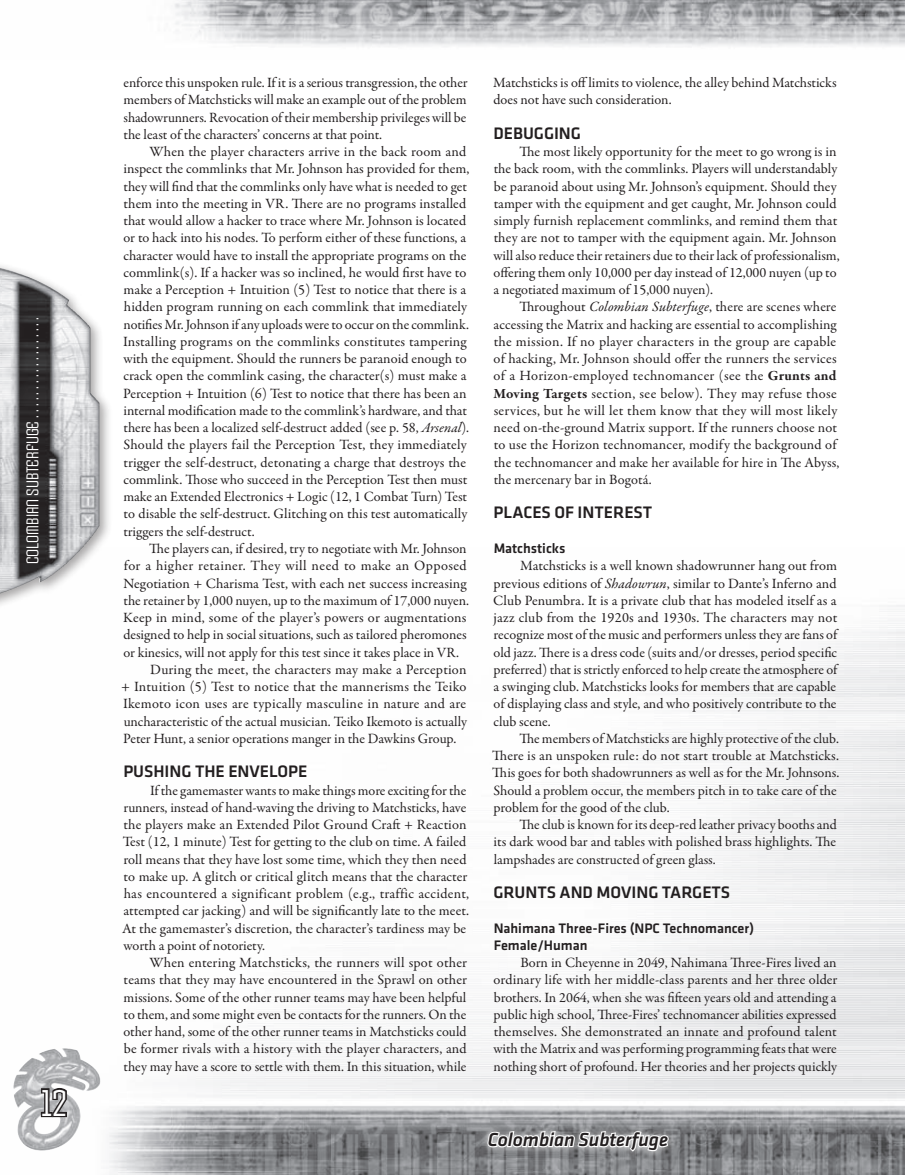
<style>
.page{position:relative;width:905px;height:1175px;background:#fff}
.page>*{position:absolute;margin:0;border:0;box-sizing:border-box;transform-origin:0 0}
.t1{font:condensed 36px "Armada";color:#fff}
.t2{font:italic 500 19.5px "Klavika";color:#231f20}
.t3{font:500 17.25px "Klavika";color:#231f20}
.t4{font:condensed 16.5px "Armada";color:#fff}
.t5{font:14.25px/17.2px "Garamond Premr Pro";color:#231f20}
.t6{font:500 14.25px/17.2px "Klavika";color:#231f20}
.t7{font:14.25px "Garamond Premr Pro";letter-spacing:.02em;color:#231f20}
.t8{font:14.25px "Garamond Premr Pro";letter-spacing:.025em;color:#231f20}
.s1{font-style:italic}
.s2{font-weight:700}
</style>
<div class="page">
<img style="left:14px;top:605px;width:890px;height:569px">
<img style="left:174px;top:0;width:730px;height:47px">
<img style="left:13px;top:1048px;width:53px;height:41px">
<svg style="left:39px;top:1086px;width:29px;height:32px"></svg>
<div style="left:480px;top:1124px;width:196px;height:34px;background:#fff;opacity:.71"></div>
<svg style="left:486px;top:1113px;width:183px;height:56px"></svg>
<div style="left:0;top:259px;width:113px;height:353px;background:#231f20;opacity:.4"></div>
<img style="left:0;top:268px;width:99px;height:325px">
<p class="t4" style="left:24px;top:564px;width:247px;rotate:-90deg">COLOMBIAN SUBTERFUGE ..................</p>
<h1 class="t1" style="left:41px;top:1083px;width:27px">12</h1>
<p class="t5" style="left:123px;top:74px;width:345px;text-align:justify">enforce this unspoken rule. If it is a serious transgression, the other members of Matchsticks will make an example out of the problem shadowrunners. Revocation of their membership privileges will be the least of the characters’ concerns at that point.</p>
<p class="t5" style="left:123px;top:143px;width:348px;text-indent:26px">When the player characters arrive in the back room and inspect the commlinks that Mr. Johnson has provided for them, they will find that the commlinks only have what is needed to get them into the meeting in VR. There are no programs installed that would allow a hacker to trace where Mr. Johnson is located or to hack into his nodes. To perform either of these functions, a character would have to install the appropriate programs on the commlink(s). If a hacker was so inclined, he would first have to make a Perception + Intuition (5) Test to notice that there is a hidden program running on each commlink that immediately notifies Mr. Johnson if any uploads were to occur on the commlink.<br>Installing programs on the commlinks constitutes tampering with the equipment. Should the runners be paranoid enough to crack open the commlink casing, the character(s) must make a Perception + Intuition (6) Test to notice that there has been an internal modification made to the commlink’s hardware, and that there has been a localized self-destruct added (see p. 58, <span class="s1">Arsenal</span>).<br>Should the players fail the Perception Test, they immediately trigger the self-destruct, detonating a charge that destroys the commlink. Those who succeed in the Perception Test then must make an Extended Electronics + Logic (12, 1 Combat Turn) Test to disable the self-destruct. Glitching on this test automatically triggers the self-destruct.</p>
<p class="t5" style="left:149px;top:540px;width:319px">The players can, if desired, try to negotiate with Mr. Johnson</p>
<p class="t8" style="left:124px;top:557px;width:344px">for a higher retainer. They will need to make an Opposed</p>
<p class="t5" style="left:123px;top:575px;width:344px">Negotiation + Charisma Test, with each net success increasing</p>
<p class="t5" style="left:124px;top:592px;width:347px">the retainer by 1,000 nuyen, up to the maximum of 17,000 nuyen.</p>
<p class="t5" style="left:123px;top:609px;width:344px">Keep in mind, some of the player’s powers or augmentations</p>
<p class="t5" style="left:123px;top:626px;width:344px">designed to help in social situations, such as tailored pheromones</p>
<p class="t5" style="left:123px;top:644px;width:337px">or kinesics, will not apply for this test since it takes place in VR.</p>
<p class="t5" style="left:150px;top:661px;width:318px">During the meet, the characters may make a Perception</p>
<p class="t5" style="left:121px;top:678px;width:347px">+ Intuition (5) Test to notice that the mannerisms the Teiko</p>
<p class="t7" style="left:123px;top:695px;width:344px">Ikemoto icon uses are typically masculine in nature and are</p>
<p class="t5" style="left:124px;top:712px;width:345px">uncharacteristic of the actual musician. Teiko Ikemoto is actually</p>
<p class="t5" style="left:123px;top:730px;width:335px">Peter Hunt, a senior operations manger in the Dawkins Group.</p>
<p class="t3" style="left:123px;top:762px;width:185px">Pushing The Envelope</p>
<p class="t5" style="left:122px;top:781px;width:349px;text-indent:28px">If the gamemaster wants to make things more exciting for the runners, instead of hand-waving the driving to Matchsticks, have the players make an Extended Pilot Ground Craft + Reaction Test (12, 1 minute) Test for getting to the club on time. A failed roll means that they have lost some time, which they then need to make up. A glitch or critical glitch means that the character has encountered a significant problem (e.g., traffic accident, attempted car jacking) and will be significantly late to the meet.<br>At the gamemaster’s discretion, the character’s tardiness may be worth a point of notoriety.</p>
<p class="t5" style="left:123px;top:954px;width:345px;text-align:justify;text-indent:26px">When entering Matchsticks, the runners will spot other teams that they may have encountered in the Sprawl on other missions. Some of the other runner teams may have been helpful to them, and some might even be contacts for the runners. On the other hand, some of the other runner teams in Matchsticks could be former rivals with a history with the player characters, and they may have a score to settle with them. In this situation, while</p>
<p class="t5" style="left:493px;top:74px;width:345px">Matchsticks is off limits to violence, the alley behind Matchsticks does not have such consideration.</p>
<p class="t3" style="left:493px;top:124px;width:89px">Debugging</p>
<p class="t5" style="left:493px;top:143px;width:347px;text-indent:26px">The most likely opportunity for the meet to go wrong is in the back room, with the commlinks. Players will understandably be paranoid about using Mr. Johnson’s equipment. Should they tamper with the equipment and get caught, Mr. Johnson could simply furnish replacement commlinks, and remind them that they are not to tamper with the equipment again. Mr. Johnson will also reduce their retainers due to their lack of professionalism, offering them only 10,000 per day instead of 12,000 nuyen (up to a negotiated maximum of 15,000 nuyen).</p>
<p class="t5" style="left:493px;top:298px;width:347px;text-indent:26px">Throughout <span class="s1">Colombian Subterfuge</span>, there are scenes where accessing the Matrix and hacking are essential to accomplishing the mission. If no player characters in the group are capable of hacking, Mr. Johnson should offer the runners the services of a Horizon-employed technomancer (see the <span class="s2">Grunts and Moving Targets</span> section, see below). They may refuse those services, but he will let them know that they will most likely need on-the-ground Matrix support. If the runners choose not to use the Horizon technomancer, modify the background of the technomancer and make her available for hire in The Abyss, the mercenary bar in Bogotá.</p>
<p class="t3" style="left:493px;top:503px;width:160px">Places Of I nterest</p>
<p class="t6" style="left:493px;top:540px;width:73px">Matchsticks</p>
<p class="t5" style="left:493px;top:557px;width:345px;text-align:justify;text-indent:27px">Matchsticks is a well known shadowrunner hang out from previous editions of <span class="s1">Shadowrun</span>, similar to Dante’s Inferno and Club Penumbra. It is a private club that has modeled itself as a jazz club from the 1920s and 1930s. The characters may not recognize most of the music and performers unless they are fans of old jazz. There is a dress code (suits and/or dresses, period specific preferred) that is strictly enforced to help create the atmosphere of a swinging club. Matchsticks looks for members that are capable of displaying class and style, and who positively contribute to the club scene.</p>
<p class="t5" style="left:492px;top:730px;width:348px;text-indent:27px">The members of Matchsticks are highly protective of the club.<br>There is an unspoken rule: do not start trouble at Matchsticks.<br>This goes for both shadowrunners as well as for the Mr. Johnsons.<br>Should a problem occur, the members pitch in to take care of the problem for the good of the club.</p>
<p class="t5" style="left:493px;top:816px;width:345px;text-align:justify;text-indent:26px">The club is known for its deep-red leather privacy booths and its dark wood bar and tables with polished brass highlights. The lampshades are constructed of green glass.</p>
<p class="t3" style="left:493px;top:883px;width:238px">Grunts and Moving Targets</p>
<p class="t6" style="left:493px;top:919px;width:262px">Nahimana Three-Fires (NPC Technomancer)<br>Female/Human</p>
<p class="t5" style="left:493px;top:954px;width:345px;text-align:justify;text-indent:27px">Born in Cheyenne in 2049, Nahimana Three-Fires lived an ordinary life with her middle-class parents and her three older brothers. In 2064, when she was fifteen years old and attending a public high school, Three-Fires’ technomancer abilities expressed themselves. She demonstrated an innate and profound talent with the Matrix and was performing programming feats that were nothing short of profound. Her theories and her projects quickly</p>
<h2 class="t2" style="left:488px;top:1128px;width:182px">Colombian Subterfuge</h2>
</div>
